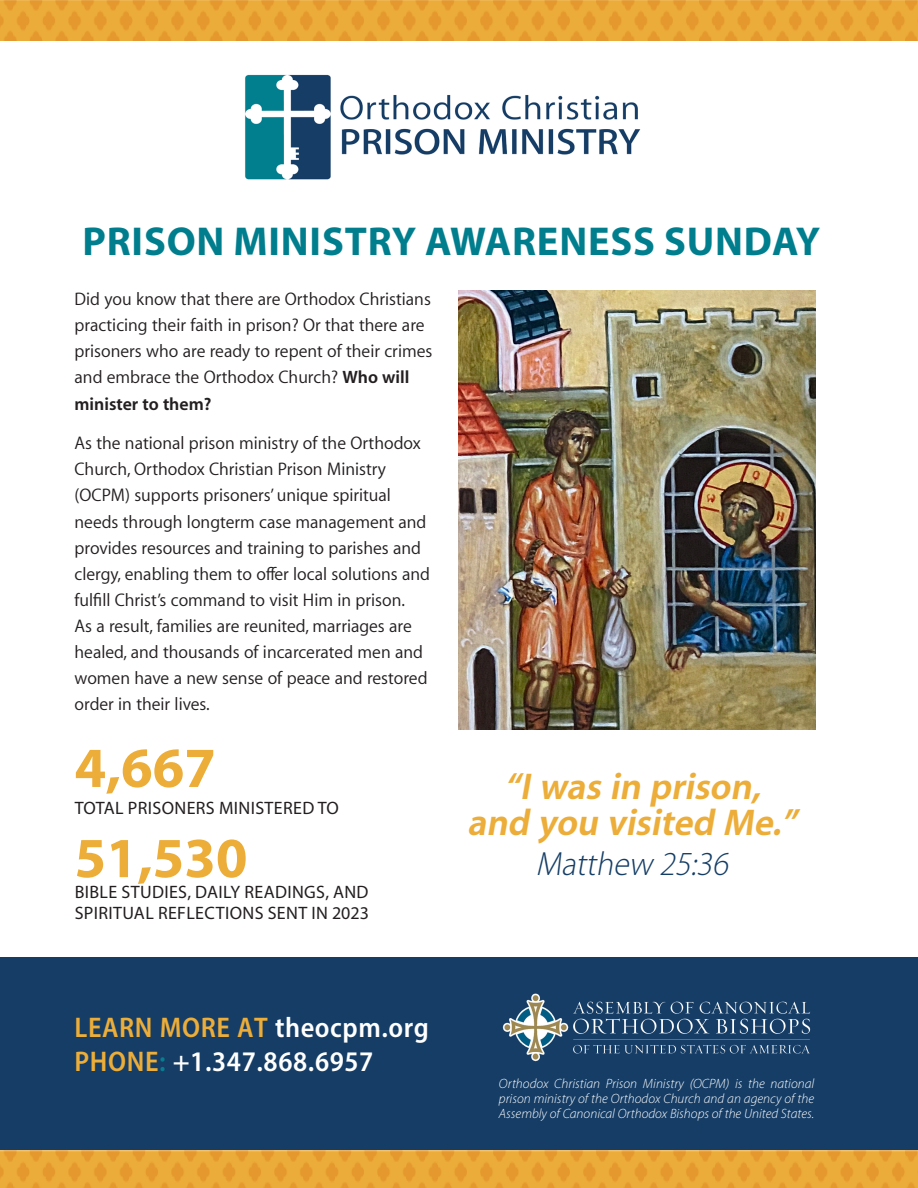
<style>
.page{position:relative;width:918px;height:1188px;background:#fff}
.page>*{position:absolute;margin:0;border:0;box-sizing:border-box;transform-origin:0 0}
.t1{font:700 57px "Myriad Pro";color:#ecad39}
.t2{font:700 40.5px "Myriad Pro";letter-spacing:.02em;color:#017e8e}
.t3{font:italic 700 37.5px "Myriad Set Pro";color:#ecad39}
.t4{font:italic 100 33px "Myriad Set Pro";color:#153e66}
.t5{font:600 semi-condensed 28.5px "Myriad Pro";letter-spacing:.02em;color:#ecad39}
.t6{font:600 semi-condensed 28.5px "Myriad Pro";letter-spacing:.02em;color:#fff}
.t7{font:18px/26.1px "Myriad Set Pro Text";color:#231f20}
.t8{font:18px/21px "Myriad Pro";letter-spacing:.02em;color:#231f20}
.t9{font:italic 300 13.5px/15px "Myriad Pro";color:#fff;text-align:justify}
.s1{font-family:"Myriad Set Pro";font-weight:700}
.s2{color:#fff}
.s3{color:#ecad39}
.s4{color:#077e8f}
</style>
<div class="page">
<div style="left:0;top:957px;width:918px;height:193px;background:#153d66"></div>
<img style="left:459px;top:290px;width:356px;height:440px">
<img style="left:245px;top:74px;width:396px;height:106px">
<img style="left:0;top:0;width:918px;height:41px">
<img style="left:0;top:1151px;width:918px;height:37px">
<img style="left:502px;top:994px;width:309px;height:67px">
<p class="t2" style="left:82px;top:215px;width:739px">PRISON MINISTRY AWARENESS SUNDAY</p>
<p class="t7" style="left:75px;top:285px;width:359px">Did you know that there are Orthodox Christians practicing their faith in prison? Or that there are prisoners who are ready to repent of their crimes and embrace the Orthodox Church? <span class="s1">Who will minister to them?</span></p>
<p class="t7" style="left:75px;top:429px;width:357px">As the national prison ministry of the Orthodox Church, Orthodox Christian Prison Ministry (OCPM) supports prisoners’ unique spiritual needs through longterm case management and provides resources and training to parishes and clergy, enabling them to offer local solutions and fulfill Christ’s command to visit Him in prison.<br>As a result, families are reunited, marriages are healed, and thousands of incarcerated men and women have a new sense of peace and restored order in their lives.</p>
<p class="t1" style="left:75px;top:731px;width:143px">4,667</p>
<p class="t8" style="left:75px;top:797px;width:266px">TOTAL PRISONERS MINISTERED TO</p>
<p class="t1" style="left:75px;top:821px;width:174px">51,530</p>
<p class="t8" style="left:75px;top:881px;width:296px">BIBLE STUDIES, DAILY READINGS, AND<br>SPIRITUAL REFLECTIONS SENT IN 2023</p>
<p class="t3" style="left:504px;top:757px;width:267px">“Iwasin prison,</p>
<p class="t3" style="left:467px;top:793px;width:341px">and you visited Me.”</p>
<p class="t4" style="left:536px;top:839px;width:202px">Matthew 25:36</p>
<p class="t5" style="left:75px;top:1009px;width:356px">LEARN MORE AT <span class="s2">theocpm.org</span></p>
<p class="t6" style="left:75px;top:1044px;width:300px"><span class="s3">PHONE</span><span class="s4">:</span> +1.347.868.6957</p>
<p class="t9" style="left:499px;top:1076px;width:317px">Orthodox Christian Prison Ministry (OCPM) is the national prison ministry of the Orthodox Church and an agency of the Assembly of Canonical Orthodox Bishops of the United States.</p>
</div>
